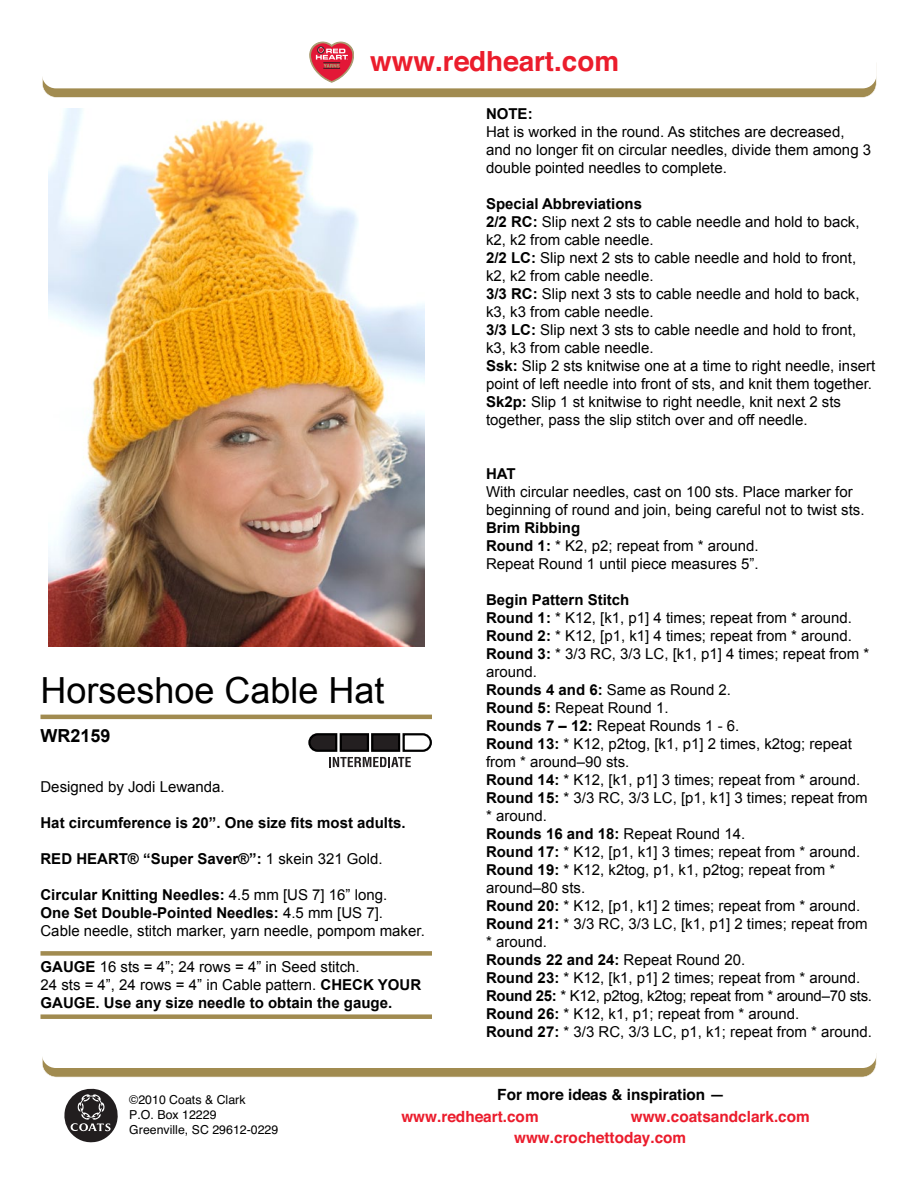
<style>
.page{position:relative;width:918px;height:1188px;background:#fff}
.page>*{position:absolute;margin:0;border:0;box-sizing:border-box;transform-origin:0 0}
.t1{font:36px "Arial";color:#000}
.t2{font:700 27.75px "Helvetica";color:#eb1d2c}
.t3{font:700 18px "Arial";color:#000}
.t4{font:700 15.45px/20.9px "Helvetica";color:#eb1c2c}
.t5{font:700 15.45px "Helvetica";color:#000}
.t6{font:15px/18px "Arial";color:#000}
.t7{font:700 15px "Arial";color:#000}
.t8{font:12.3px/14.9px "Helvetica";color:#000}
.s1{font-weight:400}
.s2{font-weight:700}
</style>
<div class="page">
<svg style="left:42px;top:42px;width:834px;height:56px"></svg>
<svg style="left:42px;top:1057px;width:834px;height:20px"></svg>
<svg style="left:64px;top:1089px;width:54px;height:53px"></svg>
<img style="left:48px;top:108px;width:376px;height:538px">
<hr style="left:40px;top:715px;width:392px;height:4px;background:#a18b50">
<svg style="left:308px;top:733px;width:124px;height:34px"></svg>
<div style="left:40px;top:951px;width:392px;height:5px;background:#a18b50"></div>
<div style="left:40px;top:1014px;width:392px;height:5px;background:#a18b50"></div>
<h2 class="t2" style="left:370px;top:36px;width:250px">www.redheart.com</h2>
<h1 class="t1" style="left:40px;top:670px;width:346px">Horseshoe Cable Hat</h1>
<p class="t3" style="left:40px;top:726px;width:72px">WR2159</p>
<p class="t6" style="left:40px;top:778px;width:186px">Designed by Jodi Lewanda.</p>
<p class="t7" style="left:40px;top:814px;width:367px">Hat circumference is 20”. One size fits most adults.</p>
<p class="t7" style="left:40px;top:850px;width:344px">RED HEART® “Super Saver®”: <span class="s1">1 skein 321 Gold.</span></p>
<p class="t6" style="left:40px;top:886px;width:386px"><span class="s2">Circular Knitting Needles:</span> 4.5 mm [US 7] 16” long.<br><span class="s2">One Set Double-Pointed Needles:</span> 4.5 mm [US 7].<br>Cable needle, stitch marker, yarn needle, pompom maker.</p>
<p class="t6" style="left:40px;top:958px;width:382px"><span class="s2">GAUGE</span> 16 sts = 4”; 24 rows = 4” in Seed stitch.<br>24 sts = 4”, 24 rows = 4” in Cable pattern. <span class="s2">CHECK YOUR<br>GAUGE. Use any size needle to obtain the gauge.</span></p>
<p class="t7" style="left:486px;top:105px;width:48px">NOTE:</p>
<p class="t6" style="left:486px;top:123px;width:387px">Hat is worked in the round. As stitches are decreased, and no longer fit on circular needles, divide them among 3 double pointed needles to complete.</p>
<p class="t6" style="left:486px;top:195px;width:391px"><span class="s2">Special Abbreviations<br>2/2 RC:</span> Slip next 2 sts to cable needle and hold to back, k2, k2 from cable needle.<br><span class="s2">2/2 LC:</span> Slip next 2 sts to cable needle and hold to front, k2, k2 from cable needle.<br><span class="s2">3/3 RC:</span> Slip next 3 sts to cable needle and hold to back, k3, k3 from cable needle.<br><span class="s2">3/3 LC:</span> Slip next 3 sts to cable needle and hold to front, k3, k3 from cable needle.<br><span class="s2">Ssk:</span> Slip 2 sts knitwise one at a time to right needle, insert point of left needle into front of sts, and knit them together.<br><span class="s2">Sk2p:</span> Slip 1 st knitwise to right needle, knit next 2 sts together, pass the slip stitch over and off needle.</p>
<p class="t7" style="left:486px;top:465px;width:31px">HAT</p>
<p class="t6" style="left:486px;top:483px;width:380px">With circular needles, cast on 100 sts. Place marker for beginning of round and join, being careful not to twist sts.</p>
<p class="t6" style="left:486px;top:519px;width:274px"><span class="s2">Brim Ribbing<br>Round 1:</span> * K2, p2; repeat from * around.<br>Repeat Round 1 until piece measures 5”.</p>
<p class="t6" style="left:486px;top:591px;width:388px"><span class="s2">Begin Pattern Stitch<br>Round 1:</span> * K12, [k1, p1] 4 times; repeat from * around.<br><span class="s2">Round 2:</span> * K12, [p1, k1] 4 times; repeat from * around.<br><span class="s2">Round 3:</span> * 3/3 RC, 3/3 LC, [k1, p1] 4 times; repeat from * around.<br><span class="s2">Rounds 4 and 6:</span> Same as Round 2.<br><span class="s2">Round 5:</span> Repeat Round 1.<br><span class="s2">Rounds 7 – 12:</span> Repeat Rounds 1 - 6.<br><span class="s2">Round 13:</span> * K12, p2tog, [k1, p1] 2 times, k2tog; repeat from * around–90 sts.<br><span class="s2">Round 14:</span> * K12, [k1, p1] 3 times; repeat from * around.<br><span class="s2">Round 15:</span> * 3/3 RC, 3/3 LC, [p1, k1] 3 times; repeat from * around.<br><span class="s2">Rounds 16 and 18:</span> Repeat Round 14.<br><span class="s2">Round 17:</span> * K12, [p1, k1] 3 times; repeat from * around.<br><span class="s2">Round 19:</span> * K12, k2tog, p1, k1, p2tog; repeat from * around–80 sts.<br><span class="s2">Round 20:</span> * K12, [p1, k1] 2 times; repeat from * around.<br><span class="s2">Round 21:</span> * 3/3 RC, 3/3 LC, [k1, p1] 2 times; repeat from * around.<br><span class="s2">Rounds 22 and 24:</span> Repeat Round 20.<br><span class="s2">Round 23:</span> * K12, [k1, p1] 2 times; repeat from * around.<br><span class="s2">Round 25:</span> * K12, p2tog, k2tog; repeat from * around–70 sts.<br><span class="s2">Round 26:</span> * K12, k1, p1; repeat from * around.<br><span class="s2">Round 27:</span> * 3/3 RC, 3/3 LC, p1, k1; repeat from * around.</p>
<p class="t8" style="left:129px;top:1093px;width:151px">©2010 Coats &amp; Clark<br>P.O. Box 12229<br>Greenville, SC 29612-0229</p>
<p class="t5" style="left:497px;top:1082px;width:229px">For more ideas &amp; inspiration —</p>
<p class="t4" style="left:401px;top:1106px;width:139px">www.redheart.com</p>
<p class="t4" style="left:514px;top:1106px;width:297px;text-indent:117px">www.coatsandclark.com www.crochettoday.com</p>
</div>
